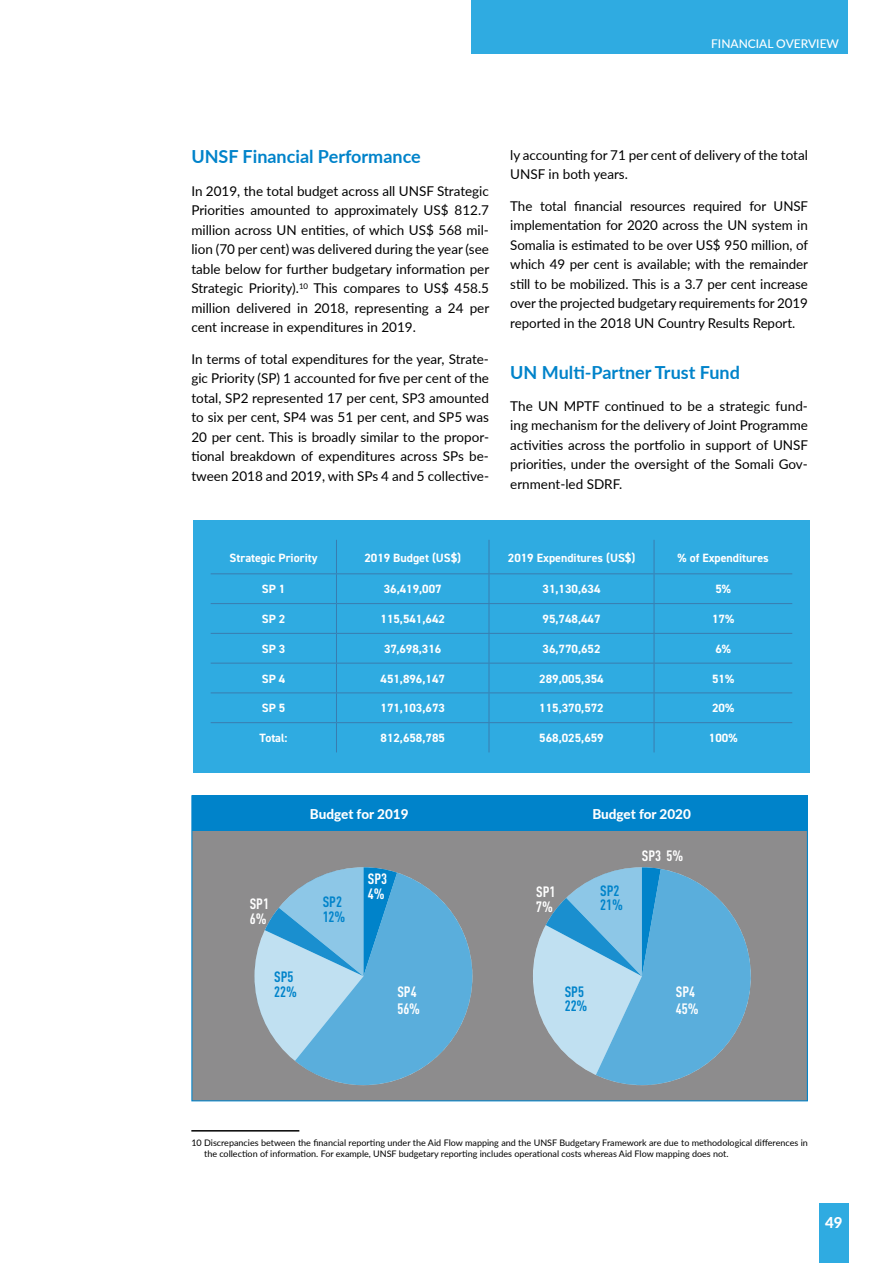
<style>
.page{position:relative;width:893px;height:1263px;background:#fff}
.page>*{position:absolute;margin:0;border:0;box-sizing:border-box;transform-origin:0 0}
.t1{font:700 18px "Lato";color:#0083ca}
.t2{font:800 15px "Lato";color:#fff}
.t3{font:700 condensed 14.85px/14.9px "DIN Pro";color:#fff}
.t4{font:700 condensed 14.85px/14.9px "DIN Pro";color:#0083ca}
.t5{font:13.5px/19.5px "Lato";color:#000;text-align:justify}
.t6{font:800 13.5px "Lato";color:#fff}
.t7{font:700 12px "DIN2014";color:#fff}
.t8{font:500 12px "Lato";color:#fff}
.t9{font:9px/10.8px "Lato";color:#000}
</style>
<div class="page">
<div style="left:819px;top:1203px;width:30px;height:60px;background:#2fabe1"></div>
<div style="left:471px;top:0;width:376px;height:54px;background:#2fabe1"></div>
<hr style="left:191px;top:1130px;width:108px;height:1px;background:#000">
<div style="left:193px;top:520px;width:617px;height:252px;background:#2fabe1"></div>
<hr style="left:336px;top:540px;width:1px;height:33px;background:#397db0">
<hr style="left:489px;top:540px;width:1px;height:33px;background:#397db0">
<hr style="left:654px;top:540px;width:1px;height:33px;background:#397db0">
<hr style="left:211px;top:573px;width:125px;height:1px;background:#397db0">
<hr style="left:336px;top:573px;width:153px;height:1px;background:#397db0">
<hr style="left:489px;top:573px;width:165px;height:1px;background:#397db0">
<hr style="left:654px;top:573px;width:138px;height:1px;background:#397db0">
<hr style="left:211px;top:603px;width:125px;height:1px;background:#397db0">
<hr style="left:336px;top:603px;width:153px;height:1px;background:#397db0">
<hr style="left:489px;top:603px;width:165px;height:1px;background:#397db0">
<hr style="left:654px;top:603px;width:138px;height:1px;background:#397db0">
<hr style="left:211px;top:633px;width:125px;height:1px;background:#397db0">
<hr style="left:336px;top:633px;width:153px;height:1px;background:#397db0">
<hr style="left:489px;top:633px;width:165px;height:1px;background:#397db0">
<hr style="left:654px;top:633px;width:138px;height:1px;background:#397db0">
<hr style="left:211px;top:663px;width:125px;height:1px;background:#397db0">
<hr style="left:336px;top:663px;width:153px;height:1px;background:#397db0">
<hr style="left:489px;top:663px;width:165px;height:1px;background:#397db0">
<hr style="left:654px;top:663px;width:138px;height:1px;background:#397db0">
<hr style="left:211px;top:692px;width:125px;height:1px;background:#397db0">
<hr style="left:336px;top:692px;width:153px;height:1px;background:#397db0">
<hr style="left:489px;top:692px;width:165px;height:1px;background:#397db0">
<hr style="left:654px;top:692px;width:138px;height:1px;background:#397db0">
<hr style="left:211px;top:722px;width:125px;height:1px;background:#397db0">
<hr style="left:336px;top:722px;width:153px;height:1px;background:#397db0">
<svg style="left:336px;top:574px;width:1px;height:178px"></svg>
<hr style="left:489px;top:722px;width:165px;height:1px;background:#397db0">
<svg style="left:489px;top:574px;width:1px;height:178px"></svg>
<hr style="left:654px;top:722px;width:138px;height:1px;background:#397db0">
<svg style="left:654px;top:574px;width:1px;height:178px"></svg>
<div style="left:192px;top:796px;width:615px;height:305px;background:#8d8c8d"></div>
<div style="left:192px;top:796px;width:616px;height:35px;background:#0083ca"></div>
<svg style="left:254px;top:867px;width:218px;height:218px"></svg>
<svg style="left:533px;top:867px;width:218px;height:218px"></svg>
<p class="t8" style="left:711px;top:35px;width:129px">FINANCIAL OVERVIEW</p>
<h1 class="t1" style="left:191px;top:144px;width:231px">UNSF Financial Performance</h1>
<p class="t5" style="left:191px;top:180px;width:299px">In 2019, the total budget across all UNSF Strategic Priorities amounted to approximately US$ 812.7 million across UN entities, of which US$ 568 mil&shy;lion (70 per cent) was delivered during the year (see table below for further budgetary information per Strategic Priority).<sup>10</sup> This compares to US$ 458.5 million delivered in 2018, representing a 24 per cent increase in expenditures in 2019.</p>
<p class="t5" style="left:191px;top:348px;width:299px">In terms of total expenditures for the year, Strate&shy;gic Priority (SP) 1 accounted for five per cent of the total, SP2 represented 17 per cent, SP3 amounted to six per cent, SP4 was 51 per cent, and SP5 was 20 per cent. This is broadly similar to the propor&shy;tional breakdown of expenditures across SPs be&shy;tween 2018 and 2019, with SPs 4 and 5 collective-</p>
<p class="t5" style="left:510px;top:144px;width:299px">ly accounting for 71 per cent of delivery of the total<br>UNSF in both years.</p>
<p class="t5" style="left:510px;top:195px;width:299px">The total financial resources required for UNSF implementation for 2020 across the UN system in Somalia is estimated to be over US$ 950 million, of which 49 per cent is available; with the remainder still to be mobilized. This is a 3.7 per cent increase over the projected budgetary requirements for 2019 reported in the 2018 UN Country Results Report.</p>
<h1 class="t1" style="left:510px;top:359px;width:231px">UN Multi-Partner Trust Fund</h1>
<p class="t5" style="left:510px;top:396px;width:299px">The UN MPTF continued to be a strategic fund&shy;ing mechanism for the delivery of Joint Programme activities across the portfolio in support of UNSF priorities, under the oversight of the Somali Gov&shy;ernment-led SDRF.</p>
<p class="t7" style="left:230px;top:549px;width:89px">Strategic Priority</p>
<p class="t7" style="left:364px;top:549px;width:98px">2019 Budget (US$)</p>
<p class="t7" style="left:508px;top:549px;width:129px">2019 Expenditures (US$)</p>
<p class="t7" style="left:678px;top:549px;width:93px">% of Expenditures</p>
<p class="t7" style="left:262px;top:581px;width:25px">SP 1</p>
<p class="t7" style="left:384px;top:581px;width:59px">36,419,007</p>
<p class="t7" style="left:542px;top:581px;width:59px">31,130,634</p>
<p class="t7" style="left:715px;top:581px;width:17px">5%</p>
<p class="t7" style="left:262px;top:611px;width:25px">SP 2</p>
<p class="t7" style="left:380px;top:611px;width:66px">115,541,642</p>
<p class="t7" style="left:542px;top:611px;width:59px">95,748,447</p>
<p class="t7" style="left:712px;top:611px;width:24px">17%</p>
<p class="t7" style="left:262px;top:641px;width:25px">SP 3</p>
<p class="t7" style="left:384px;top:641px;width:59px">37,698,316</p>
<p class="t7" style="left:542px;top:641px;width:59px">36,770,652</p>
<p class="t7" style="left:715px;top:641px;width:17px">6%</p>
<p class="t7" style="left:262px;top:670px;width:25px">SP 4</p>
<p class="t7" style="left:380px;top:670px;width:66px">451,896,147</p>
<p class="t7" style="left:539px;top:670px;width:66px">289,005,354</p>
<p class="t7" style="left:712px;top:670px;width:24px">51%</p>
<p class="t7" style="left:262px;top:700px;width:25px">SP 5</p>
<p class="t7" style="left:380px;top:700px;width:66px">171,103,673</p>
<p class="t7" style="left:539px;top:700px;width:66px">115,370,572</p>
<p class="t7" style="left:712px;top:700px;width:24px">20%</p>
<p class="t7" style="left:260px;top:730px;width:29px">Total:</p>
<p class="t7" style="left:380px;top:730px;width:66px">812,658,785</p>
<p class="t7" style="left:539px;top:730px;width:66px">568,025,659</p>
<p class="t7" style="left:709px;top:730px;width:30px">100%</p>
<p class="t6" style="left:310px;top:804px;width:100px">Budget for 2019</p>
<p class="t6" style="left:592px;top:804px;width:100px">Budget for 2020</p>
<p class="t3" style="left:250px;top:895px;width:21px">SP1<br>6%</p>
<p class="t4" style="left:274px;top:968px;width:24px">SP5<br>22%</p>
<p class="t4" style="left:323px;top:893px;width:24px">SP2<br>12%</p>
<p class="t3" style="left:368px;top:870px;width:21px">SP3<br>4%</p>
<p class="t3" style="left:397px;top:981px;width:24px;line-height:17.9px">SP4<br>56%</p>
<p class="t3" style="left:536px;top:883px;width:21px">SP1<br>7%</p>
<p class="t4" style="left:600px;top:881px;width:24px">SP2<br>21%</p>
<p class="t3" style="left:642px;top:847px;width:43px">SP3 5%</p>
<p class="t4" style="left:565px;top:982px;width:24px">SP5<br>22%</p>
<p class="t3" style="left:676px;top:981px;width:24px;line-height:17.9px">SP4<br>45%</p>
<p class="t9" style="left:204px;top:1137px;width:605px;text-indent:-13px">10 Discrepancies between the financial reporting under the Aid Flow mapping and the UNSF Budgetary Framework are due to methodological differences in the collection of information. For example, UNSF budgetary reporting includes operational costs whereas Aid Flow mapping does not.</p>
<p class="t2" style="left:825px;top:1212px;width:19px">49</p>
</div>
